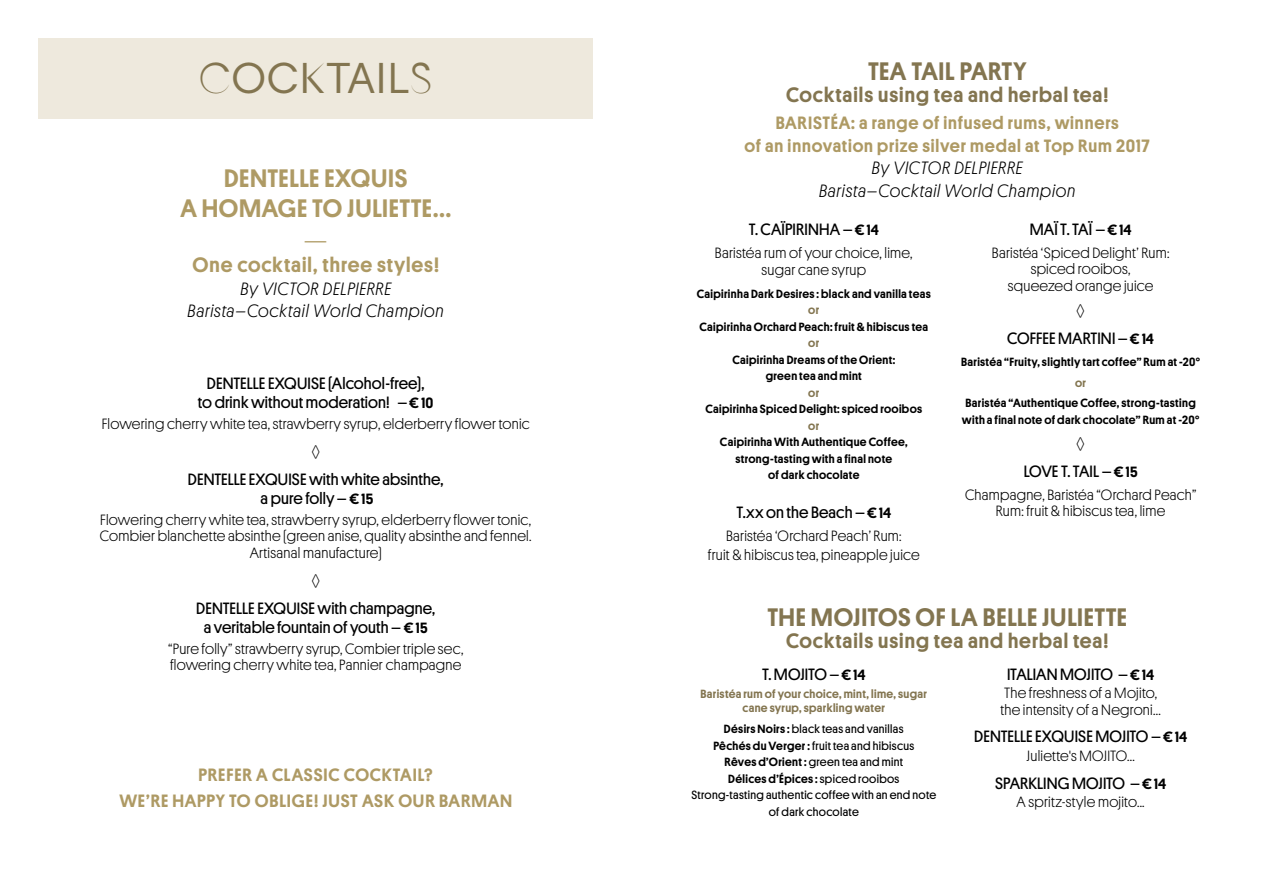
<style>
.page{position:relative;width:1263px;height:893px;background:#fff}
.page>*{position:absolute;margin:0;border:0;box-sizing:border-box;transform-origin:0 0}
.t1{font:43.5px "New Paris Skyline";letter-spacing:.01em;color:#837550}
.t2{font:500 25.5px "Platform";letter-spacing:.02em;color:#837550}
.t3{font:500 25.5px/30px "Platform";letter-spacing:.025em;color:#ae9a64;text-align:center}
.t4{font:300 25.5px "Platform";color:#ae9a64}
.t5{font:500 21px "Platform";letter-spacing:.045em;color:#837550}
.t6{font:500 21px "Platform";letter-spacing:.045em;color:#ae9a64}
.t7{font:200 21px "Le Monde Sans Ptf";color:#000}
.t8{font:500 18px/22.5px "Platform";letter-spacing:.045em;color:#ae9a64;text-align:center}
.t9{font:italic 300 18px/22.5px "Platform";letter-spacing:.035em;color:#000;text-align:center}
.t10{font:16.5px/19.2px "Platform";letter-spacing:.005em;color:#000;text-align:center}
.t11{font:16.5px "Platform";letter-spacing:-.015em;color:#000}
.t12{font:300 15px/16.5px "Platform";letter-spacing:.015em;color:#000;text-align:center}
.t13{font:500 12px/16.5px "Platform";letter-spacing:.03em;color:#000;text-align:center}
.t14{font:12px/16.5px "Platform";letter-spacing:.025em;color:#000;text-align:center}
.t15{font:500 12px/14.2px "Platform";letter-spacing:.03em;color:#837550;text-align:center}
.s1{font-weight:500;font-size:15px}
.s2{font-weight:500}
</style>
<div class="page">
<div style="left:38px;top:38px;width:555px;height:81px;background:#eee9dd"></div>
<h1 class="t1" style="left:199px;top:52px;width:235px">COCKTAILS</h1>
<h2 class="t3" style="left:180px;top:161px;width:272px">DENTELLE EXQUIS<br>A HOMAGE TO JULIETTE...</h2>
<h2 class="t4" style="left:304px;top:223px;width:25px">—</h2>
<h3 class="t6" style="left:192px;top:250px;width:248px">One cocktail, three styles!</h3>
<p class="t9" style="left:188px;top:276px;width:258px">By VICTOR DELPIERRE<br>Barista–Cocktail World Champion</p>
<p class="t10" style="left:198px;top:373px;width:237px">DENTELLE EXQUISE (Alcohol-free), to drink without moderation! –<span class="s1">€ 10</span></p>
<p class="t12" style="left:102px;top:415px;width:430px">Flowering cherry white tea, strawberry syrup, elderberry flower tonic</p>
<h3 class="t7" style="left:310px;top:436px;width:12px">◊</h3>
<p class="t10" style="left:188px;top:469px;width:257px">DENTELLE EXQUISE with white absinthe, a pure folly – <span class="s1">€ 15</span></p>
<p class="t12" style="left:100px;top:511px;width:433px">Flowering cherry white tea, strawberry syrup, elderberry flower tonic,<br>Combier blanchette absinthe (green anise, quality absinthe and fennel.<br>Artisanal manufacture)</p>
<h3 class="t7" style="left:310px;top:564px;width:12px">◊</h3>
<p class="t10" style="left:196px;top:598px;width:240px">DENTELLE EXQUISE with champagne, a veritable fountain of youth – <span class="s1">€ 15</span></p>
<p class="t12" style="left:168px;top:639px;width:297px;text-align:left">“Pure folly” strawberry syrup, Combier triple sec, flowering cherry white tea, Pannier champagne</p>
<p class="t8" style="left:119px;top:761px;width:394px;line-height:26.2px">PREFER A CLASSIC COCKTAIL?<br>WE’RE HAPPY TO OBLIGE! JUST ASK OUR BARMAN</p>
<h2 class="t2" style="left:868px;top:53px;width:160px">TEA TAIL PARTY</h2>
<h3 class="t5" style="left:786px;top:80px;width:324px">Cocktails using tea and herbal tea!</h3>
<p class="t8" style="left:744px;top:111px;width:407px">BARISTÉA: a range of infused rums, winners<br>of an innovation prize silver medal at Top Rum 2017</p>
<p class="t9" style="left:819px;top:156px;width:258px">By VICTOR DELPIERRE<br>Barista–Cocktail World Champion</p>
<p class="t10" style="left:749px;top:218px;width:132px">T. CAÏPIRINHA –<span class="s1">€ 14</span></p>
<p class="t12" style="left:715px;top:243px;width:199px;line-height:17.2px">Baristéa rum of your choice, lime, sugar cane syrup</p>
<p class="t13" style="left:697px;top:285px;width:235px">Caipirinha Dark Desires : black and vanilla teas</p>
<p class="t15" style="left:808px;top:302px;width:13px">or</p>
<p class="t13" style="left:699px;top:318px;width:230px">Caipirinha Orchard Peach: fruit &amp; hibiscus tea</p>
<p class="t15" style="left:808px;top:335px;width:13px">or</p>
<p class="t13" style="left:732px;top:351px;width:164px">Caipirinha Dreams of the Orient: green tea and mint</p>
<p class="t15" style="left:808px;top:385px;width:13px">or</p>
<p class="t13" style="left:705px;top:400px;width:218px">Caipirinha Spiced Delight: spiced rooibos</p>
<p class="t15" style="left:808px;top:418px;width:13px">or</p>
<p class="t13" style="left:720px;top:433px;width:189px">Caipirinha With Authentique Coffee, strong-tasting with a final note<br>of dark chocolate</p>
<p class="t10" style="left:736px;top:501px;width:156px">T.xx on the Beach –<span class="s1">€ 14</span></p>
<p class="t12" style="left:708px;top:525px;width:213px;line-height:19.2px">Baristéa ‘Orchard Peach’ Rum:<br>fruit &amp; hibiscus tea, pineapple juice</p>
<p class="t10" style="left:1030px;top:218px;width:103px">MAÏ T. TAÏ –<span class="s1">€ 14</span></p>
<p class="t12" style="left:992px;top:243px;width:179px">Baristéa ‘Spiced Delight’ Rum: spiced rooibos,<br>squeezed orange juice</p>
<h3 class="t7" style="left:1075px;top:294px;width:12px">◊</h3>
<p class="t10" style="left:1007px;top:327px;width:148px">COFFEE MARTINI –<span class="s1">€ 14</span></p>
<p class="t13" style="left:961px;top:353px;width:241px">Baristéa “Fruity, slightly tart coffee” Rum at -20°</p>
<p class="t15" style="left:1075px;top:375px;width:13px">or</p>
<p class="t13" style="left:962px;top:394px;width:239px;text-align:left">Baristéa “Authentique Coffee, strong-tasting with a final note of dark chocolate” Rum at -20°</p>
<h3 class="t7" style="left:1075px;top:427px;width:12px">◊</h3>
<p class="t11" style="left:1024px;top:459px;width:115px">LOVE T. TAIL –<span class="s1">€ 15</span></p>
<p class="t12" style="left:965px;top:485px;width:233px">Champagne, Baristéa “Orchard Peach”<br>Rum: fruit &amp; hibiscus tea, lime</p>
<h2 class="t2" style="left:767px;top:599px;width:361px">THE MOJITOS OF LA BELLE JULIETTE</h2>
<h3 class="t5" style="left:786px;top:626px;width:324px">Cocktails using tea and herbal tea!</h3>
<p class="t10" style="left:762px;top:663px;width:105px">T. MOJITO –<span class="s1">€ 14</span></p>
<p class="t15" style="left:700px;top:686px;width:228px">Baristéa rum of your choice, mint, lime, sugar cane syrup, sparkling water</p>
<p class="t14" style="left:691px;top:720px;width:246px"><span class="s2">Désirs Noirs :</span> black teas and vanillas<br><span class="s2">Pêchés du Verger :</span> fruit tea and hibiscus<br><span class="s2">Rêves d’Orient :</span> green tea and mint<br><span class="s2">Délices d’Épices :</span> spiced rooibos Strong-tasting authentic coffee with an end note of dark chocolate</p>
<p class="t10" style="left:1007px;top:663px;width:149px">ITALIAN MOJITO –<span class="s1">€ 14</span></p>
<p class="t12" style="left:1000px;top:684px;width:162px;text-align:left">The freshness of a Mojito, the intensity of a Negroni...</p>
<p class="t10" style="left:974px;top:726px;width:214px">DENTELLE EXQUISE MOJITO –<span class="s1">€ 14</span></p>
<p class="t12" style="left:1026px;top:747px;width:110px">Juliette's MOJITO...</p>
<p class="t10" style="left:995px;top:772px;width:173px">SPARKLING MOJITO –<span class="s1">€ 14</span></p>
<p class="t12" style="left:1016px;top:793px;width:130px">A spritz-style mojito...</p>
</div>
